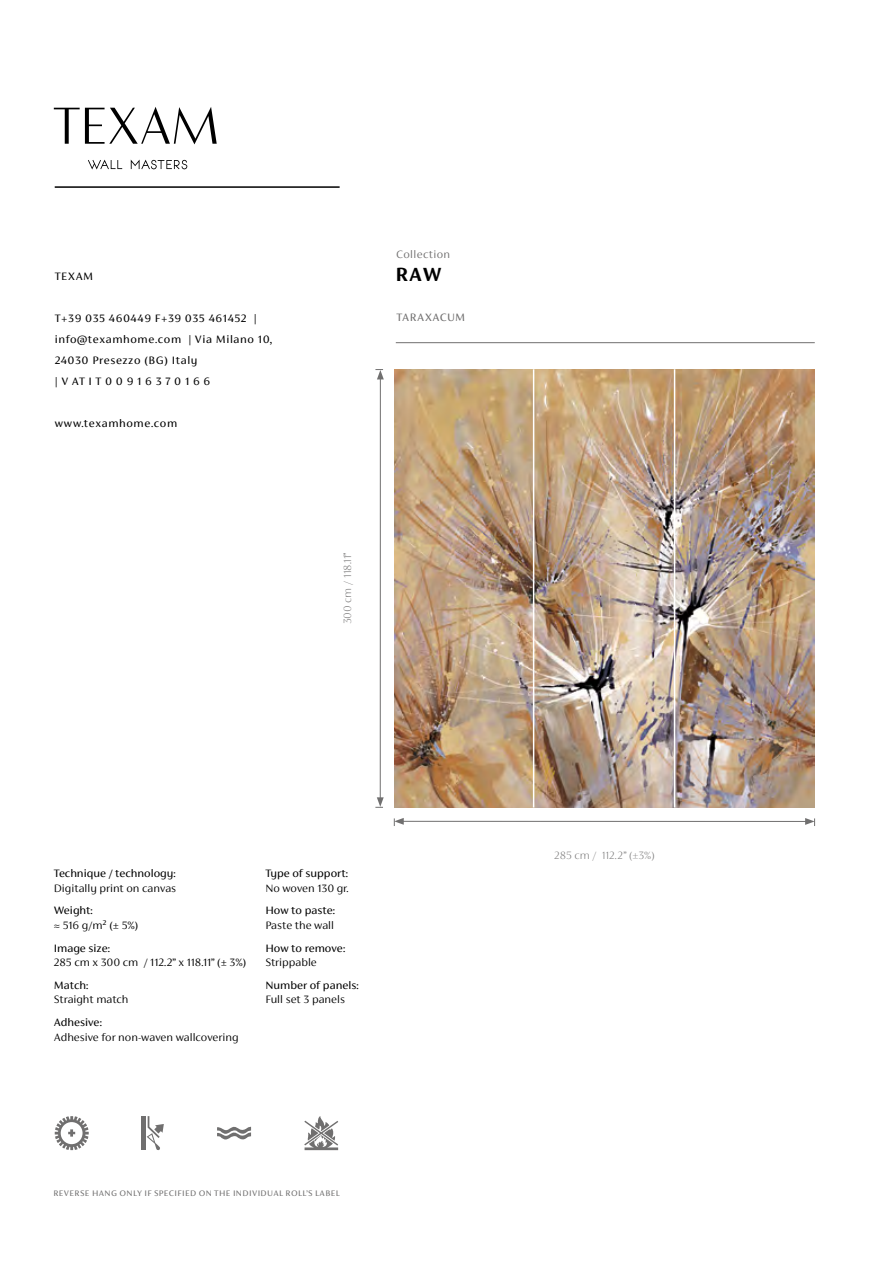
<style>
.page{position:relative;width:893px;height:1263px;background:#fff}
.page>*{position:absolute;margin:0;border:0;box-sizing:border-box;transform-origin:0 0}
.t1{font:700 21px "FS Siena";color:#000}
.t2{font:300 12px "FS Siena";color:#000}
.t3{font:12px/21px "FS Siena";letter-spacing:.045em;color:#000}
.t4{font:12px "FS Siena";color:#000}
.t5{font:100 12px "FS Siena";color:#706f6f}
.t6{font:300 12px "FS Siena";letter-spacing:.03em;color:#706f6f}
.t7{font:12px "FS Siena";color:#706f6f}
.t8{font:9px "FS Siena";letter-spacing:.05em;color:#706f6f}
</style>
<div class="page">
<hr style="left:396px;top:342px;width:419px;height:1px;background:#706f6f">
<hr style="left:55px;top:186px;width:285px;height:2px;background:#000">
<svg style="left:54px;top:107px;width:163px;height:37px"></svg>
<svg style="left:88px;top:160px;width:34px;height:9px"></svg>
<svg style="left:131px;top:160px;width:56px;height:9px"></svg>
<hr style="left:401px;top:821px;width:406px;height:1px;background:#706f6f">
<svg style="left:394px;top:818px;width:10px;height:8px"></svg>
<svg style="left:805px;top:818px;width:10px;height:8px"></svg>
<img style="left:394px;top:369px;width:421px;height:438px">
<hr style="left:533px;top:369px;width:1px;height:438px;background:#fff">
<hr style="left:674px;top:369px;width:1px;height:438px;background:#fff">
<hr style="left:380px;top:377px;width:1px;height:423px;background:#706f6f">
<svg style="left:375px;top:369px;width:9px;height:10px"></svg>
<svg style="left:375px;top:797px;width:9px;height:11px"></svg>
<hr style="left:142px;top:1116px;width:4px;height:33px;background:#706f6f">
<svg style="left:147px;top:1116px;width:17px;height:35px"></svg>
<svg style="left:304px;top:1116px;width:34px;height:34px"></svg>
<svg style="left:55px;top:1116px;width:34px;height:34px"></svg>
<svg style="left:217px;top:1126px;width:34px;height:13px"></svg>
<p class="t3" style="left:55px;top:265px;width:40px">TEXAM</p>
<p class="t3" style="left:55px;top:307px;width:219px">T+39 035 460449 F+39 035 461452 | info@texamhome.com | Via Milano 10,<br>24030 Presezzo (BG) Italy<br>| V AT I T 0 0 9 1 6 3 7 0 1 6 6</p>
<p class="t3" style="left:55px;top:412px;width:124px">www.texamhome.com</p>
<p class="t6" style="left:396px;top:248px;width:55px">Collection</p>
<h1 class="t1" style="left:395px;top:262px;width:48px">raw</h1>
<p class="t7" style="left:396px;top:311px;width:30px">taraxa</p>
<p class="t7" style="left:440px;top:311px;width:25px">cum</p>
<p class="t5" style="left:341px;top:624px;width:73px;rotate:-90deg">300 cm / 118.11”</p>
<p class="t4" style="left:54px;top:867px;width:123px">Technique / technology:</p>
<p class="t2" style="left:54px;top:881px;width:124px">Digitally print on canvas</p>
<p class="t3" style="left:54px;top:900px;width:41px">Weight:</p>
<p class="t2" style="left:54px;top:919px;width:86px">≈ 516 g/m² (± 5%)</p>
<p class="t4" style="left:54px;top:941px;width:58px">Image size:</p>
<p class="t2" style="left:54px;top:956px;width:194px">285 cm x 300 cm / 112.2” x 118.11” (± 3%)</p>
<p class="t3" style="left:54px;top:975px;width:36px">Match:</p>
<p class="t2" style="left:54px;top:993px;width:76px">Straight match</p>
<p class="t3" style="left:54px;top:1012px;width:50px">Adhesive:</p>
<p class="t2" style="left:54px;top:1031px;width:186px">Adhesive for non-waven wallcovering</p>
<p class="t4" style="left:265px;top:867px;width:84px">Type of support:</p>
<p class="t2" style="left:265px;top:881px;width:85px">No woven 130 gr.</p>
<p class="t3" style="left:265px;top:900px;width:71px">H ow to paste:</p>
<p class="t2" style="left:265px;top:919px;width:70px">Paste the wall</p>
<p class="t4" style="left:265px;top:941px;width:81px">H ow to remove:</p>
<p class="t2" style="left:265px;top:956px;width:53px">Strippable</p>
<p class="t4" style="left:265px;top:979px;width:95px">N umber of panels:</p>
<p class="t2" style="left:265px;top:993px;width:81px">Full set 3 panels</p>
<p class="t8" style="left:53px;top:1188px;width:6px">Reve</p>
<p class="t8" style="left:75px;top:1188px;width:267px">rse hang ON LY IF SPECIFIED ON TH E IN DIVIDUAL ROLL’S LABEL</p>
<p class="t5" style="left:554px;top:849px;width:102px">285 cm / 112.2” (±3%)</p>
</div>
